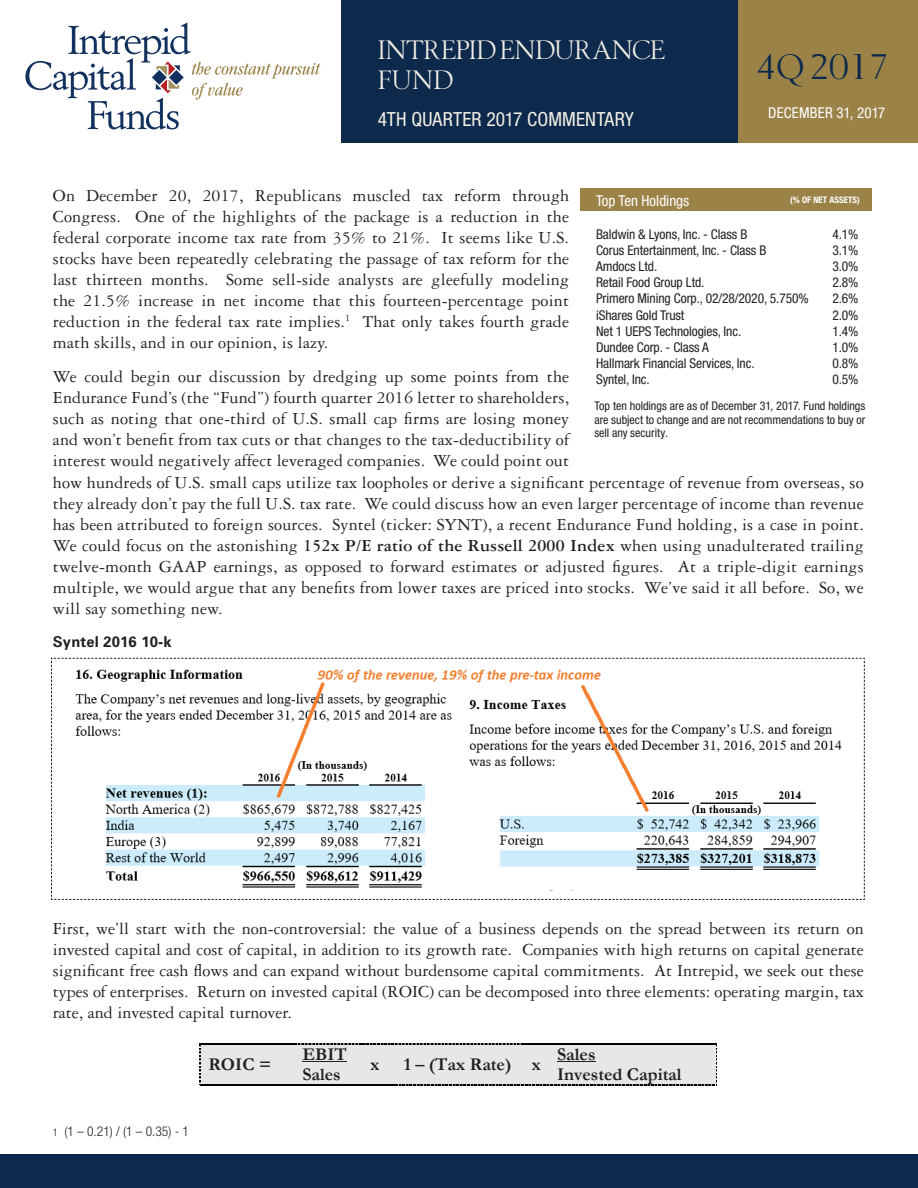
<style>
.page{position:relative;width:918px;height:1188px;background:#fff}
.page>*{position:absolute;margin:0;border:0;box-sizing:border-box;transform-origin:0 0}
.t1{font:36px "OPTI Berling Agency";letter-spacing:.01em;color:#0d294b}
.t2{font:27px/30px "OPTI Berling Agency";letter-spacing:-.01em;color:#f1eee6}
.t3{font:condensed 19.5px "Helvetica Neue";letter-spacing:.005em;color:#f1eee6}
.t4{font:18px/21px "Garamond Three";letter-spacing:.01em;color:#231f20;text-align:justify}
.t5{font:18px/20.2px "Garamond";color:#231f20;text-align:justify}
.t6{font:700 18px/20.1px "Garamond";color:#231f20}
.t7{font:condensed 15px "Helvetica Neue";color:#fff}
.t8{font:700 15px "Zurich BT";letter-spacing:.01em;color:#231f20}
.t9{font:condensed 13.5px "Helvetica Neue";letter-spacing:-.005em;color:#231f20}
.t10{font:300 condensed 13.5px "Helvetica Neue";color:#231f20}
.t11{font:condensed 12px/13.5px "Helvetica Neue";color:#231f20;text-align:justify}
.t12{font:700 condensed 9px "Helvetica Neue";color:#fff}
.s1{font-weight:700}
.s2{font-size:10.5px}
</style>
<div class="page">
<div style="left:738px;top:0;width:180px;height:143px;background:#9b8348"></div>
<div style="left:342px;top:0;width:396px;height:143px;background:#0d294b"></div>
<svg style="left:25px;top:23px;width:295px;height:107px"></svg>
<div style="left:0;top:1154px;width:918px;height:34px;background:#0d294b"></div>
<div style="left:580px;top:188px;width:292px;height:23px;background:#9b8348"></div>
<svg style="left:200px;top:1044px;width:517px;height:42px;background:#d6d7d8"></svg>
<svg style="left:51px;top:658px;width:814px;height:242px"></svg>
<h2 class="t2" style="left:378px;top:36px;width:289px">INTREPID ENDURANCE<br>FUND</h2>
<p class="t3" style="left:378px;top:108px;width:258px">4TH QUARTER 2017 COMMENTARY</p>
<p class="t7" style="left:768px;top:104px;width:119px">DECEMBER 31, 2017</p>
<h1 class="t1" style="left:757px;top:48px;width:133px">4Q 2017</h1>
<p class="t4" style="left:53px;top:185px;width:518px">On December 20, 2017, Republicans muscled tax reform through Congress. One of the highlights of the package is a reduction in the federal corporate income tax rate from 35% to 21%. It seems like U.S. stocks have been repeatedly celebrating the passage of tax reform for the last thirteen months. Some sell-side analysts are gleefully modeling the 21.5% increase in net income that this fourteen-percentage point reduction in the federal tax rate implies.<sup>1</sup> That only takes fourth grade math skills, and in our opinion, is lazy.</p>
<p class="t4" style="left:53px;top:366px;width:518px">We could begin our discussion by dredging up some points from the Endurance Fund’s (the “Fund”) fourth quarter 2016 letter to shareholders, such as noting that one-third of U.S. small cap firms are losing money and won’t benefit from tax cuts or that changes to the tax-deductibility of interest would negatively affect leveraged companies. We could point out</p>
<p class="t7" style="left:596px;top:192px;width:95px">Top Ten Holdings</p>
<p class="t12" style="left:790px;top:195px;width:71px">(% OF NET ASSETS)</p>
<p class="t9" style="left:596px;top:226px;width:153px">Baldwin &amp; Lyons, Inc. - Class B</p>
<p class="t9" style="left:832px;top:226px;width:28px">4.1%</p>
<p class="t9" style="left:596px;top:242px;width:172px">Corus Entertainment, Inc. - Class B</p>
<p class="t9" style="left:832px;top:242px;width:28px">3.1%</p>
<p class="t9" style="left:596px;top:258px;width:63px">Amdocs Ltd.</p>
<p class="t9" style="left:832px;top:258px;width:28px">3.0%</p>
<p class="t9" style="left:596px;top:275px;width:110px">Retail Food Group Ltd.</p>
<p class="t9" style="left:832px;top:275px;width:28px">2.8%</p>
<p class="t9" style="left:596px;top:291px;width:214px">Primero Mining Corp., 02/28/2020, 5.750%</p>
<p class="t9" style="left:832px;top:291px;width:28px">2.6%</p>
<p class="t9" style="left:596px;top:307px;width:90px">iShares Gold Trust</p>
<p class="t9" style="left:832px;top:307px;width:28px">2.0%</p>
<p class="t9" style="left:596px;top:323px;width:147px">Net 1 UEPS Technologies, Inc.</p>
<p class="t9" style="left:832px;top:323px;width:28px">1.4%</p>
<p class="t9" style="left:596px;top:339px;width:114px">Dundee Corp. - Class A</p>
<p class="t9" style="left:832px;top:339px;width:28px">1.0%</p>
<p class="t9" style="left:596px;top:356px;width:160px">Hallmark Financial Services, Inc.</p>
<p class="t9" style="left:832px;top:356px;width:28px">0.8%</p>
<p class="t9" style="left:596px;top:372px;width:55px">Syntel, Inc.</p>
<p class="t9" style="left:832px;top:372px;width:28px">0.5%</p>
<p class="t11" style="left:594px;top:399px;width:272px">Top ten holdings are as of December 31, 2017. Fund holdings are subject to change and are not recommendations to buy or sell any security.</p>
<p class="t4" style="left:53px;top:472px;width:812px">how hundreds of U.S. small caps utilize tax loopholes or derive a significant percentage of revenue from overseas, so they already don’t pay the full U.S. tax rate. We could discuss how an even larger percentage of income than revenue has been attributed to foreign sources. Syntel (ticker: SYNT), a recent Endurance Fund holding, is a case in point.<br>We could focus on the astonishing <span class="s1">152x P/E ratio of the Russell 2000 Index</span> when using unadulterated trailing twelve-month GAAP earnings, as opposed to forward estimates or adjusted figures. At a triple-digit earnings multiple, we would argue that any benefits from lower taxes are priced into stocks. We’ve said it all before. So, we will say something new.</p>
<p class="t8" style="left:53px;top:633px;width:120px">Syntel 2016 10-k</p>
<p class="t4" style="left:53px;top:918px;width:812px">First, we’ll start with the non-controversial: the value of a business depends on the spread between its return on invested capital and cost of capital, in addition to its growth rate. Companies with high returns on capital generate significant free cash flows and can expand without burdensome capital commitments. At Intrepid, we seek out these types of enterprises. Return on invested capital (ROIC) can be decomposed into thr e elements: operating margin, tax rate, and invested capital turnover.</p>
<p class="t5" style="left:96px;top:921px;width:726px">First, we’ll start with the non-controversial: the value of a business depends on the spread between its return on invested capital and cost of capital, in addition to its growth rate. Companies with high returns on capital generate significant free cash flows and can expand without burdensome capital commitments.<br>At Intrepid, we seek out these types of enterprises. Return on invested capital (ROIC) can be</p>
<p class="t10" style="left:53px;top:1123px;width:137px"><span class="s2">1</span> (1 – 0.21) / (1 – 0.35) - 1</p>
<p class="t6" style="left:208px;top:1054px;width:64px">ROIC =</p>
<p class="t6" style="left:302px;top:1044px;width:46px">EBIT<br>Sales</p>
<p class="t6" style="left:370px;top:1054px;width:10px">x</p>
<p class="t6" style="left:404px;top:1054px;width:139px">1 – (Tax Rate) x</p>
<p class="t6" style="left:557px;top:1044px;width:126px">Sales<br>Invested Capital</p>
</div>
